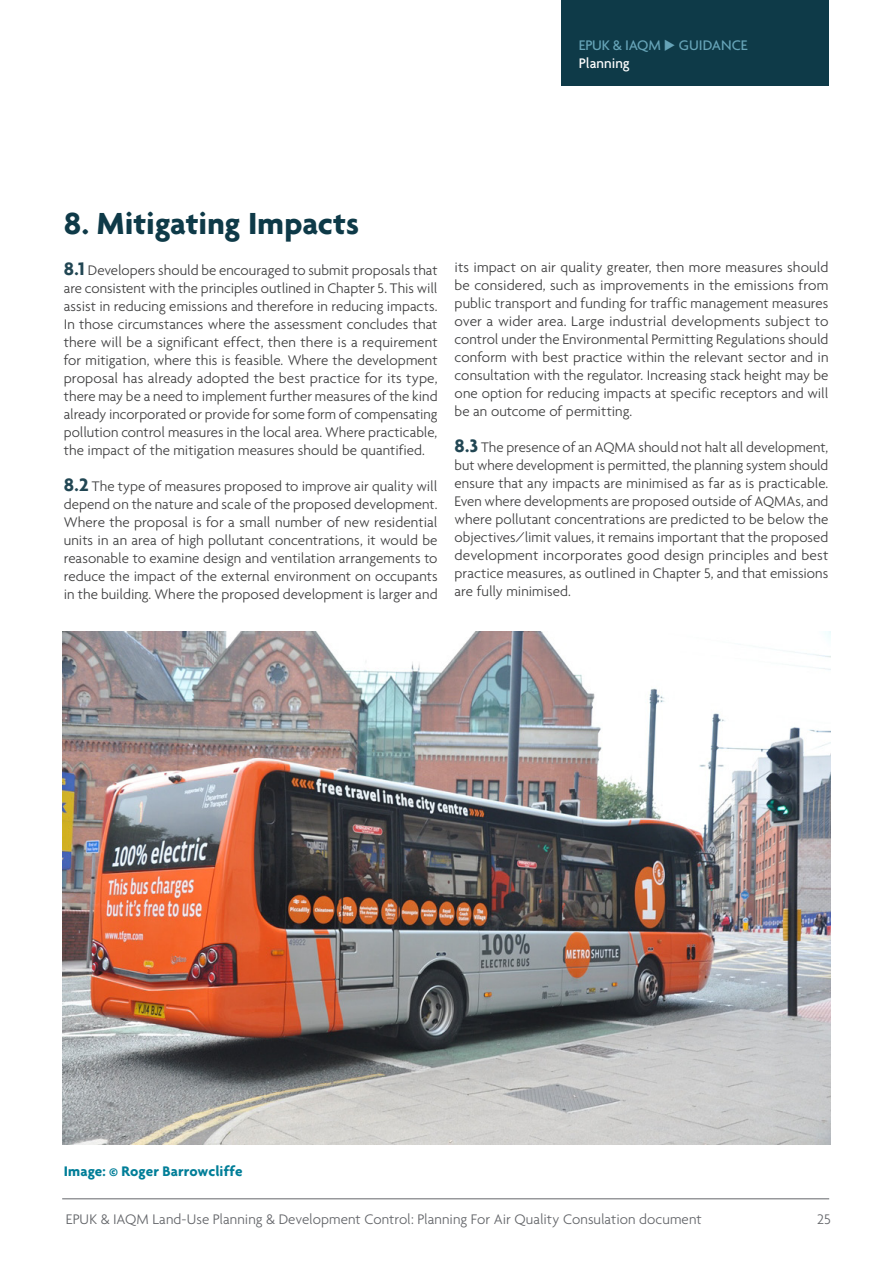
<style>
.page{position:relative;width:893px;height:1263px;background:#fff}
.page>*{position:absolute;margin:0;border:0;box-sizing:border-box;transform-origin:0 0}
.Heading_01_Turq{font:700 33px "Agenda";color:#0e3a48}
._03_RevisedBody_Just{font:300 15px/18px "Agenda";color:#3e3e3f;text-align:justify}
.t1{font:300 15px "Agenda";color:#636569}
.t2{font:500 15px/18px "Agenda";color:#66a3b7}
.Heading_03_Turq{font:700 15px "Agenda";color:#007e98}
.s1{color:#fff}
.s2{font-weight:700;font-size:19.5px;color:#214653}
</style>
<div class="page">
<hr style="left:62px;top:1198px;width:767px;height:1px;background:#636569">
<div style="left:562px;top:0;width:267px;height:85px;background:#0e3a48"></div>
<img style="left:62px;top:631px;width:769px;height:513px">
<p class="t2" style="left:579px;top:36px;width:170px">EPUK &amp; IAQM ◆ GUIDANCE<br><span class="s1">Planning</span></p>
<p class="Heading_01_Turq" style="left:64px;top:203px;width:297px">8. Mitigating Impacts</p>
<p class="_03_RevisedBody_Just" style="left:64px;top:261px;width:375px"><span class="s2">8.1</span> Developers should be encouraged to submit proposals that are consistent with the principles outlined in Chapter 5. This will assist in reducing emissions and therefore in reducing impacts.<br>In those circumstances where the assessment concludes that there will be a significant effect, then there is a requirement for mitigation, where this is feasible. Where the development proposal has already adopted the best practice for its type, there may be a need to implement further measures of the kind already incorporated or provide for some form of compensating pollution control measures in the local area. Where practicable, the impact of the mitigation measures should be quantified.</p>
<p class="_03_RevisedBody_Just" style="left:64px;top:477px;width:375px"><span class="s2">8.2</span> The type of measures proposed to improve air quality will depend on the nature and scale of the proposed development.<br>Where the proposal is for a small number of new residential units in an area of high pollutant concentrations, it would be reasonable to examine design and ventilation arrangements to reduce the impact of the external environment on occupants in the building. Where the proposed development is larger and</p>
<p class="_03_RevisedBody_Just" style="left:455px;top:257px;width:375px">its impact on air quality greater, then more measures should be considered, such as improvements in the emissions from public transport and funding for traffic management measures over a wider area. Large industrial developments subject to control under the Environmental Permitting Regulations should conform with best practice within the relevant sector and in consultation with the regulator. Increasing stack height may be one option for reducing impacts at specific receptors and will be an outcome of permitting.</p>
<p class="_03_RevisedBody_Just" style="left:455px;top:437px;width:375px"><span class="s2">8.3</span> The presence of an AQMA should not halt all development, but where development is permitted, the planning system should ensure that any impacts are minimised as far as is practicable.<br>Even where developments are proposed outside of AQMAs, and where pollutant concentrations are predicted to be below the objectives/limit values, it remains important that the proposed development incorporates good design principles and best practice measures, as outlined in Chapter 5, and that emissions are fully minimised.</p>
<p class="Heading_03_Turq" style="left:64px;top:1162px;width:180px">Image: © Roger Barrowcliffe</p>
<p class="t1" style="left:66px;top:1210px;width:637px">EPUK &amp; IAQM Land-Use Planning &amp; Development Control: Planning For Air Quality Consulation document</p>
<p class="t1" style="left:817px;top:1210px;width:15px">25</p>
</div>
